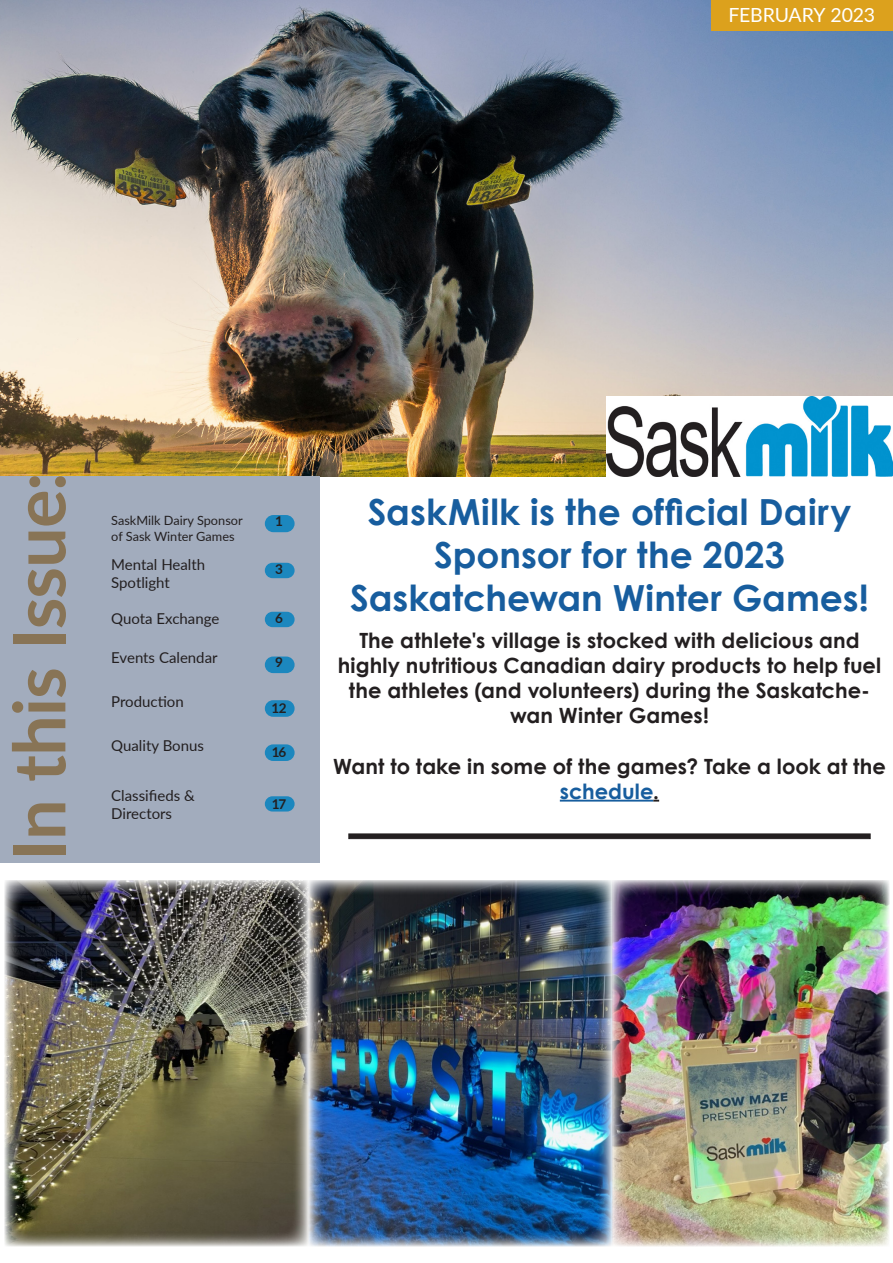
<style>
.page{position:relative;width:893px;height:1263px;background:#fff}
.page>*{position:absolute;margin:0;border:0;box-sizing:border-box;transform-origin:0 0}
.t1{font:700 72px "Lato";letter-spacing:-.01em;color:#887456}
.t2{font:700 36px/43.2px "Century Gothic";color:#175d9e;text-align:center}
.t3{font:700 21px/25.2px "Century Gothic";letter-spacing:.005em;color:#231f20;text-align:center}
.t4{font:19.5px "Lato";letter-spacing:-.015em;color:#fff}
.t5{font:15px/18px "Lato";color:#231f20}
.t6{font:700 13.5px "Lato";color:#231f20}
.t7{font:12.75px/15.3px "Lato";color:#231f20}
.s1{color:#175d9e}
</style>
<div class="page">
<img style="left:0;top:0;width:893px;height:476px">
<div style="left:0;top:476px;width:319px;height:387px;background:#a2acbd"></div>
<div style="left:265px;top:796px;width:30px;height:15px;background:#1c87be;border-radius:8px"></div>
<div style="left:712px;top:0;width:181px;height:30px;background:#dca11d"></div>
<div style="left:265px;top:563px;width:30px;height:15px;background:#1c87be;border-radius:8px"></div>
<div style="left:265px;top:515px;width:30px;height:17px;background:#1c87be;border-radius:9px"></div>
<div style="left:265px;top:612px;width:30px;height:15px;background:#1c87be;border-radius:8px"></div>
<div style="left:265px;top:656px;width:30px;height:17px;background:#1c87be;border-radius:8px"></div>
<div style="left:265px;top:744px;width:30px;height:17px;background:#1c87be;border-radius:8px"></div>
<div style="left:265px;top:700px;width:30px;height:17px;background:#1c87be;border-radius:8px"></div>
<img style="left:607px;top:396px;width:286px;height:81px">
<img style="left:5px;top:880px;width:884px;height:366px">
<hr style="left:560px;top:800px;width:93px;height:1px;background:#175d9e">
<svg style="left:349px;top:838px;width:521px;height:1px"></svg>
<div style="left:349px;top:834px;width:521px;height:4px;border:1px solid #231f20"></div>
<div style="left:350px;top:835px;width:519px;height:2px;border:1px solid #231f20"></div>
<p class="t4" style="left:729px;top:1px;width:148px">FEBRUARY 2023</p>
<p class="t1" style="left:-14px;top:860px;width:389px;rotate:-90deg">In this Issue:</p>
<p class="t7" style="left:111px;top:512px;width:133px">SaskMilk Dairy Sponsor of Sask Winter Games</p>
<p class="t5" style="left:111px;top:555px;width:95px">Mental Health<br>Spotlight</p>
<p class="t5" style="left:111px;top:609px;width:110px">Quota Exchange</p>
<p class="t5" style="left:111px;top:648px;width:108px">Events Calendar</p>
<p class="t5" style="left:111px;top:691px;width:74px">Production</p>
<p class="t5" style="left:111px;top:736px;width:94px">Quality Bonus</p>
<p class="t5" style="left:111px;top:785px;width:85px">Classifieds &amp;</p>
<p class="t5" style="left:111px;top:803px;width:62px">Directors</p>
<p class="t6" style="left:275px;top:511px;width:9px">1</p>
<p class="t6" style="left:275px;top:559px;width:9px">3</p>
<p class="t6" style="left:275px;top:608px;width:9px">6</p>
<p class="t6" style="left:275px;top:652px;width:9px">9</p>
<p class="t6" style="left:272px;top:698px;width:16px">12</p>
<p class="t6" style="left:272px;top:742px;width:16px">16</p>
<p class="t6" style="left:272px;top:794px;width:16px">17</p>
<p class="t2" style="left:368px;top:488px;width:485px">SaskMilk is the official Dairy<br>Sponsor for the 2023</p>
<p class="t2" style="left:350px;top:575px;width:520px">Saskatchewan Winter Games!</p>
<p class="t3" style="left:338px;top:626px;width:545px">The athlete's village is stocked with delicious and highly nutritious Canadian dairy products to help fuel the athletes (and volunteers) during the Saskatche&shy;wan Winter Games!</p>
<p class="t3" style="left:333px;top:752px;width:554px">Want to take in some of the games? Take a look at the <span class="s1">schedule</span>.</p>
</div>
